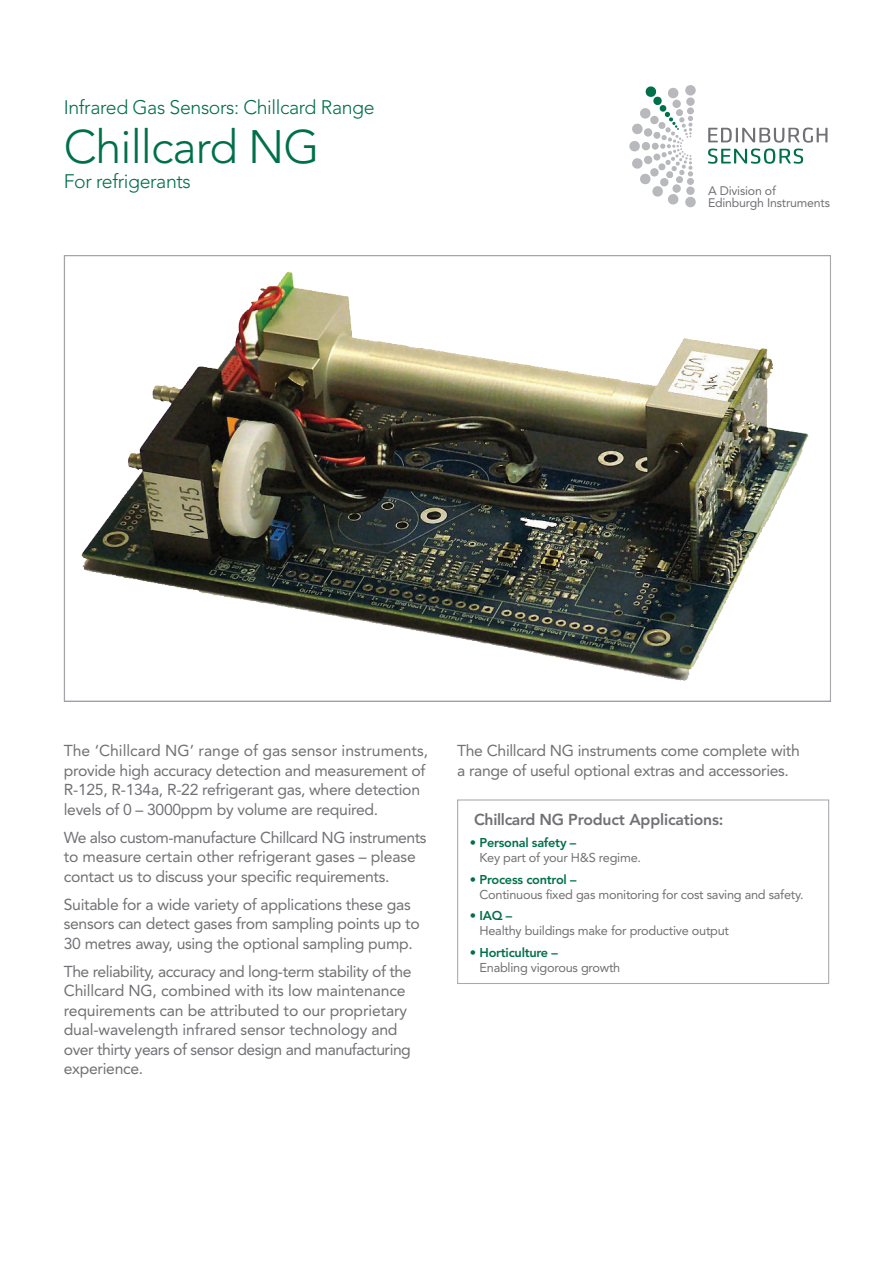
<style>
.page{position:relative;width:893px;height:1263px;background:#fff}
.page>*{position:absolute;margin:0;border:0;box-sizing:border-box;transform-origin:0 0}
.t1{font:300 46.5px "Avenir LT Std";letter-spacing:-.02em;color:#007049}
.t2{font:300 19.5px "Avenir LT Std";letter-spacing:-.02em;color:#007049}
.t3{font:15.75px/19.5px "Avenir LT Std";letter-spacing:-.02em;color:#717074}
.t4{font:800 15.75px "Avenir LT Std";letter-spacing:-.01em;color:#717074}
.t5{font:12.75px/15px "Avenir LT Std";letter-spacing:-.02em;color:#717074}
.t6{font:12.3px/12px "Avenir LT Std";letter-spacing:-.015em;color:#717074}
.s1{font-weight:800;color:#007049}
</style>
<div class="page">
<img style="left:81px;top:271px;width:728px;height:410px">
<div style="left:685px;top:85px;width:11px;height:11px;background:#b8b9bc;border-radius:50%"></div>
<div style="left:685px;top:197px;width:11px;height:10px;background:#b8b9bc;border-radius:50%"></div>
<div style="left:687px;top:178px;width:7px;height:7px;background:#c1c2c4;border-radius:50%"></div>
<div style="left:629px;top:141px;width:11px;height:10px;background:#b8b9bc;border-radius:50%"></div>
<svg style="left:631px;top:86px;width:62px;height:119px"></svg>
<svg style="left:708px;top:128px;width:119px;height:15px"></svg>
<svg style="left:708px;top:149px;width:95px;height:15px"></svg>
<div style="left:457px;top:799px;width:372px;height:185px;border:1px solid #a8a9ad"></div>
<p class="t2" style="left:64px;top:95px;width:312px">Infrared Gas Sensors: Chillcard Range</p>
<p class="t1" style="left:64px;top:119px;width:257px">Chillcard NG</p>
<p class="t2" style="left:64px;top:170px;width:129px">For refrigerants</p>
<p class="t6" style="left:708px;top:185px;width:123px">A Division of<br>Edinburgh Instruments</p>
<p class="t3" style="left:64px;top:741px;width:366px">The ‘Chillcard NG’ range of gas sensor instruments, provide high accuracy detection and measurement of R-125, R-134a, R-22 refrigerant gas, where detection levels of 0 – 3000ppm by volume are required.</p>
<p class="t3" style="left:64px;top:827px;width:364px">We also custom-manufacture Chillcard NG instruments to measure certain other refrigerant gases – please contact us to discuss your specific requirements.</p>
<p class="t3" style="left:64px;top:894px;width:358px">Suitable for a wide variety of applications these gas sensors can detect gases from sampling points up to<br>30 metres away, using the optional sampling pump.</p>
<p class="t3" style="left:64px;top:961px;width:349px">The reliability, accuracy and long-term stability of the Chillcard NG, combined with its low maintenance requirements can be attributed to our proprietary dual-wavelength infrared sensor technology and over thirty years of sensor design and manufacturing experience.</p>
<p class="t3" style="left:457px;top:741px;width:344px">The Chillcard NG instruments come complete with a range of useful optional extras and accessories.</p>
<p class="t4" style="left:474px;top:810px;width:251px">Chillcard NG Product Applications:</p>
<p class="t5" style="left:479px;top:835px;width:163px;text-indent:-10px"><span class="s1">• Personal safety –<br></span>Key part of your H&amp;S regime.</p>
<p class="t5" style="left:479px;top:872px;width:326px;text-indent:-10px"><span class="s1">• Process control –<br></span>Continuous fixed gas monitoring for cost saving and safety.</p>
<p class="t5" style="left:479px;top:908px;width:251px;text-indent:-10px"><span class="s1">• IAQ –<br></span>Healthy buildings make for productive output</p>
<p class="t5" style="left:479px;top:945px;width:142px;text-indent:-10px"><span class="s1">• Horticulture –<br></span>Enabling vigorous growth</p>
</div>
